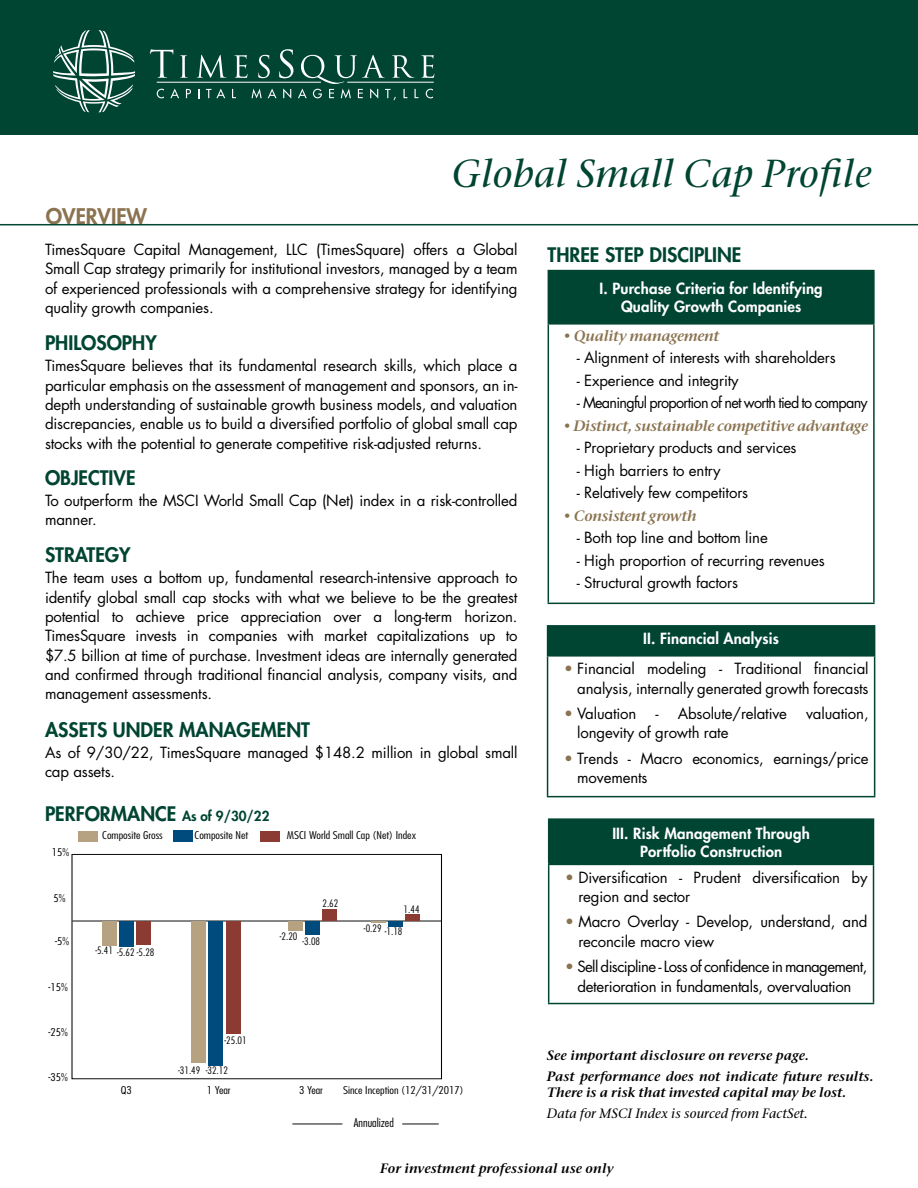
<style>
.page{position:relative;width:918px;height:1188px;background:#fff}
.page>*{position:absolute;margin:0;border:0;box-sizing:border-box;transform-origin:0 0}
.t1{font:italic 500 39px "Stone Ser ITC Std";letter-spacing:.01em;color:#004432}
.t2{font:800 21px "Futura Std";color:#8a7350}
.t3{font:800 19.5px "Futura Std";color:#004432}
.t4{font:15px/19.4px "Futura Std";letter-spacing:-.01em;color:#000}
.t5{font:800 15px/18px "Futura Std";letter-spacing:.01em;color:#fff;text-align:center}
.t6{font:italic 600 15px "Stone Ser ITC Std";letter-spacing:-.01em;color:#8a7350}
.t7{font:15px "Futura Std";letter-spacing:-.05em;color:#000}
.t8{font:italic 600 13.5px/20.7px "Stone Ser ITC Std";letter-spacing:.01em;color:#000}
.t9{font:italic 500 13.5px "Stone Ser ITC Std";letter-spacing:.01em;color:#000}
.t10{font:300 condensed 11.7px "Futura Std";color:#000;scale:1.1 1}
.t11{font:300 condensed 10.5px "Futura Std";color:#000;scale:1.23 1}
.t12{font:300 condensed 10.05px "Futura Std";color:#000;scale:1.1 1}
.s1{font-size:13.5px}
.s2{color:#8a7350}
</style>
<div class="page">
<div style="left:0;top:0;width:918px;height:135px;background:#004432"></div>
<svg style="left:150px;top:49px;width:23px;height:29px"></svg>
<svg style="left:180px;top:55px;width:8px;height:23px"></svg>
<svg style="left:197px;top:55px;width:29px;height:23px"></svg>
<hr style="left:157px;top:82px;width:164px;height:1px;background:#fff">
<svg style="left:53px;top:30px;width:82px;height:82px"></svg>
<svg style="left:157px;top:89px;width:7px;height:9px"></svg>
<svg style="left:170px;top:89px;width:9px;height:9px"></svg>
<svg style="left:186px;top:89px;width:5px;height:9px"></svg>
<svg style="left:206px;top:89px;width:19px;height:9px"></svg>
<svg style="left:232px;top:49px;width:202px;height:51px"></svg>
<hr style="left:0;top:224px;width:918px;height:1px;background:#004432">
<hr style="left:72px;top:921px;width:370px;height:1px;background:#000">
<div style="left:261px;top:831px;width:19px;height:11px;background:#8c3b32"></div>
<div style="left:136px;top:921px;width:15px;height:24px;background:#8c3b32"></div>
<div style="left:226px;top:921px;width:15px;height:113px;background:#8c3b32"></div>
<div style="left:322px;top:909px;width:15px;height:12px;background:#8c3b32"></div>
<div style="left:405px;top:915px;width:15px;height:6px;background:#8c3b32"></div>
<div style="left:173px;top:831px;width:19px;height:11px;background:#004b7d"></div>
<div style="left:119px;top:921px;width:15px;height:25px;background:#004b7d"></div>
<div style="left:208px;top:921px;width:15px;height:145px;background:#004b7d"></div>
<div style="left:305px;top:921px;width:15px;height:14px;background:#004b7d"></div>
<div style="left:388px;top:921px;width:15px;height:5px;background:#004b7d"></div>
<div style="left:79px;top:832px;width:19px;height:10px;background:#b6a180"></div>
<div style="left:102px;top:921px;width:15px;height:24px;background:#b6a180"></div>
<div style="left:191px;top:921px;width:15px;height:142px;background:#b6a180"></div>
<div style="left:288px;top:921px;width:15px;height:10px;background:#b6a180"></div>
<svg style="left:371px;top:921px;width:15px;height:1px"></svg>
<div style="left:72px;top:854px;width:370px;height:225px;border:1px solid #000"></div>
<hr style="left:402px;top:1124px;width:37px;height:1px;background:#000">
<hr style="left:292px;top:1124px;width:50px;height:1px;background:#000">
<div style="left:548px;top:271px;width:326px;height:53px;background:#004432"></div>
<hr style="left:548px;top:325px;width:1px;height:278px;background:#004432">
<hr style="left:873px;top:325px;width:2px;height:278px;background:#004432">
<hr style="left:548px;top:603px;width:327px;height:1px;background:#004432">
<hr style="left:548px;top:270px;width:327px;height:1px;background:#004432">
<hr style="left:873px;top:271px;width:2px;height:52px;background:#004432">
<hr style="left:548px;top:323px;width:327px;height:2px;background:#004432">
<div style="left:548px;top:626px;width:327px;height:30px;background:#004432"></div>
<hr style="left:547px;top:657px;width:1px;height:139px;background:#004432">
<hr style="left:874px;top:657px;width:1px;height:139px;background:#004432">
<hr style="left:547px;top:796px;width:328px;height:1px;background:#004432">
<hr style="left:547px;top:625px;width:328px;height:2px;background:#004432">
<svg style="left:547px;top:627px;width:1px;height:28px"></svg>
<hr style="left:547px;top:655px;width:328px;height:2px;background:#004432">
<div style="left:549px;top:819px;width:325px;height:45px;background:#004432"></div>
<hr style="left:548px;top:865px;width:1px;height:138px;background:#004432">
<hr style="left:873px;top:865px;width:1px;height:138px;background:#004432">
<hr style="left:548px;top:1003px;width:326px;height:1px;background:#004432">
<hr style="left:548px;top:818px;width:326px;height:2px;background:#004432">
<hr style="left:548px;top:820px;width:1px;height:44px;background:#004432">
<hr style="left:548px;top:864px;width:326px;height:1px;background:#004432">
<h2 class="t2" style="left:46px;top:203px;width:103px">OVERVIEW</h2>
<h1 class="t1" style="left:452px;top:150px;width:421px">Global Small Cap Profile</h1>
<p class="t4" style="left:45px;top:240px;width:474px;text-align:justify">TimesSquare Capital Management, LLC (TimesSquare) offers a Global Small Cap strategy primarily for institutional investors, managed by a team of experienced professionals with a comprehensive strategy for identifying quality growth companies.</p>
<h3 class="t3" style="left:45px;top:331px;width:113px">PHILOSOPHY</h3>
<p class="t4" style="left:45px;top:356px;width:474px;text-align:justify">TimesSquare believes that its fundamental research skills, which place a particular emphasis on the assessment of management and sponsors, an in&shy;depth understanding of sustainable growth business models, and valuation discrepancies, enable us to build a diversified portfolio of global small cap stocks with the potential to generate competitive risk-adjusted returns.</p>
<h3 class="t3" style="left:45px;top:465px;width:92px">OBJECTIVE</h3>
<p class="t4" style="left:45px;top:491px;width:474px">To outperform the MSCI World Small Cap (Net) index in a risk-controlled manner.</p>
<h3 class="t3" style="left:45px;top:543px;width:87px">STRATEGY</h3>
<p class="t4" style="left:45px;top:568px;width:474px;text-align:justify">The team uses a bottom up, fundamental research-intensive approach to identify global small cap stocks with what we believe to be the greatest potential to achieve price appreciation over a long-term horizon.<br>TimesSquare invests in companies with market capitalizations up to $7.5 billion at time of purchase. Investment ideas are internally generated and confirmed through traditional financial analysis, company visits, and management assessments.</p>
<h3 class="t3" style="left:45px;top:717px;width:267px">ASSETS UNDER MANAGEMENT</h3>
<p class="t4" style="left:45px;top:743px;width:474px">As of 9/30/22, TimesSquare managed $148.2 million in global small cap assets.</p>
<h3 class="t3" style="left:45px;top:801px;width:226px">PERFORMANCE <span class="s1">As of 9/30/22</span></h3>
<p class="t11" style="left:52px;top:846px;width:16px">15%</p>
<p class="t11" style="left:53px;top:892px;width:11px">5%</p>
<p class="t11" style="left:55px;top:935px;width:13px">-5%</p>
<p class="t11" style="left:49px;top:981px;width:17px">-15%</p>
<p class="t11" style="left:49px;top:1026px;width:17px">-25%</p>
<p class="t11" style="left:49px;top:1071px;width:17px">-35%</p>
<p class="t11" style="left:102px;top:829px;width:51px">Composite Gross</p>
<p class="t11" style="left:195px;top:829px;width:45px">Composite Net</p>
<p class="t11" style="left:287px;top:829px;width:106px">MSCI World Small Cap (Net) Index</p>
<p class="t12" style="left:95px;top:946px;width:55px">-5.41 -5.62 -5.28</p>
<p class="t12" style="left:225px;top:1034px;width:22px">-25.01</p>
<p class="t12" style="left:178px;top:1064px;width:22px">-31.49</p>
<p class="t12" style="left:206px;top:1065px;width:22px">-32.12</p>
<p class="t12" style="left:322px;top:898px;width:16px">2.62</p>
<p class="t12" style="left:280px;top:930px;width:18px">-2.20</p>
<p class="t12" style="left:303px;top:935px;width:18px">-3.08</p>
<p class="t12" style="left:404px;top:903px;width:16px">1.44</p>
<p class="t12" style="left:364px;top:924px;width:37px">-0.29 -1.18</p>
<p class="t11" style="left:121px;top:1084px;width:11px">Q3</p>
<p class="t11" style="left:207px;top:1084px;width:21px">1 Year</p>
<p class="t11" style="left:299px;top:1084px;width:21px">3 Year</p>
<p class="t11" style="left:343px;top:1084px;width:100px">Since Inception (12/31/2017)</p>
<p class="t10" style="left:354px;top:1116px;width:38px">Annualized</p>
<h3 class="t3" style="left:548px;top:243px;width:195px">THREE STEP DISCIPLINE</h3>
<p class="t5" style="left:600px;top:280px;width:225px">I. Purchase Criteria for Identifying<br>Quality Growth Companies</p>
<p class="t6" style="left:563px;top:326px;width:157px">• Quality management</p>
<p class="t4" style="left:577px;top:348px;width:260px">- Alignment of interests with shareholders</p>
<p class="t4" style="left:577px;top:371px;width:163px">- Experience and integrity</p>
<p class="t7" style="left:577px;top:393px;width:292px">- Meaningful proportion of net worth tied to company</p>
<p class="t6" style="left:563px;top:416px;width:306px">• Distinct, sustainable competitive advantage</p>
<p class="t4" style="left:577px;top:438px;width:221px">- Proprietary products and services</p>
<p class="t4" style="left:577px;top:461px;width:145px">- High barriers to entry</p>
<p class="t4" style="left:577px;top:483px;width:173px">- Relatively few competitors</p>
<p class="t6" style="left:563px;top:506px;width:135px">• Consistent growth</p>
<p class="t4" style="left:577px;top:528px;width:193px">- Both top line and bottom line</p>
<p class="t4" style="left:577px;top:551px;width:249px">- High proportion of recurring revenues</p>
<p class="t4" style="left:577px;top:573px;width:163px">- Structural growth factors</p>
<p class="t5" style="left:643px;top:630px;width:137px">II. Financial Analysis</p>
<p class="t4" style="left:564px;top:659px;width:306px;text-align:right"><span class="s2">•</span> Financial modeling - Traditional financial analysis, internally generated growth forecasts</p>
<p class="t4" style="left:564px;top:704px;width:74px"><span class="s2">•</span> Valuation</p>
<p class="t4" style="left:656px;top:704px;width:133px">- Absolute/relative</p>
<p class="t4" style="left:806px;top:704px;width:64px">valuation,</p>
<p class="t4" style="left:577px;top:723px;width:153px">longevity of growth rate</p>
<p class="t4" style="left:577px;top:749px;width:293px;text-indent:-13px"><span class="s2">•</span> Trends - Macro economics, earnings/price movements</p>
<p class="t5" style="left:612px;top:824px;width:199px">III. Risk Management Through<br>Portfolio Construction</p>
<p class="t4" style="left:578px;top:868px;width:291px;text-indent:-13px"><span class="s2">•</span> Diversification - Prudent diversification by region and sector</p>
<p class="t4" style="left:578px;top:912px;width:291px;text-indent:-13px"><span class="s2">•</span> Macro Overlay - Develop, understand, and reconcile macro view</p>
<p class="t4" style="left:565px;top:957px;width:304px;text-align:center"><span class="s2">•</span> Sell discipline - Loss of confidence in management, deterioration in fundamentals, overvaluation</p>
<p class="t8" style="left:547px;top:1045px;width:329px">See important disclosure on reverse page.<br>Past performance does not indicate future results.</p>
<p class="t8" style="left:547px;top:1082px;width:301px">There is a risk that invested capital may be lost.</p>
<p class="t9" style="left:547px;top:1105px;width:263px">Data for MSCI Index is sourced from FactSet.</p>
<p class="t8" style="left:380px;top:1158px;width:235px">For investment professional use only</p>
</div>
